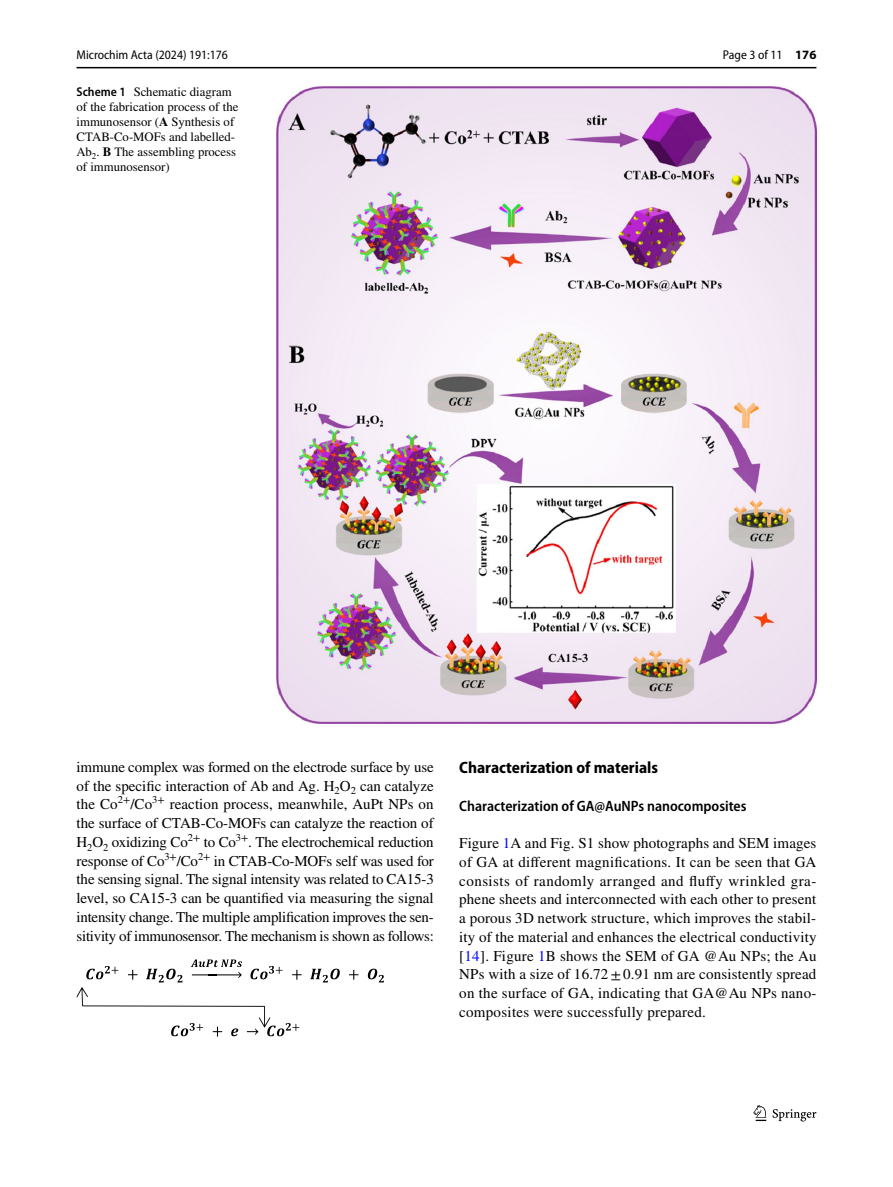
<style>
.page{position:relative;width:893px;height:1187px;background:#fff}
.page>*{position:absolute;margin:0;border:0;box-sizing:border-box;transform-origin:0 0}
.t1{font:700 semi-condensed 16.5px "Myriad Pro";color:#000}
.t2{font:15px/18.8px "STIX";letter-spacing:-.01em;color:#000;text-align:justify}
.t3{font:600 semi-condensed 15px "Myriad Pro";color:#000}
.t4{font:12.75px/15px "STIX";color:#000}
.t5{font:semi-condensed 12.75px "Myriad Pro";color:#000}
.s1{font-weight:700;font-stretch:normal}
.s2{font-family:"Myriad Pro";font-weight:600;font-stretch:semi-condensed}
.s3{font-weight:700}
.s4{color:#00f}
</style>
<div class="page">
<hr style="left:77px;top:67px;width:739px;height:1px;background:#000">
<svg style="left:753px;top:1105px;width:13px;height:15px"></svg>
<svg style="left:773px;top:1109px;width:43px;height:12px"></svg>
<svg style="left:310px;top:968px;width:30px;height:14px"></svg>
<svg style="left:349px;top:969px;width:9px;height:10px"></svg>
<svg style="left:368px;top:968px;width:16px;height:14px"></svg>
<svg style="left:77px;top:959px;width:225px;height:77px"></svg>
<img style="left:276px;top:87px;width:540px;height:636px">
<p class="t5" style="left:77px;top:48px;width:153px">Microchim Acta (2024) 191:176</p>
<p class="t5" style="left:723px;top:48px;width:95px">Page 3 of 11 <span class="s1">176</span></p>
<p class="t4" style="left:77px;top:85px;width:163px"><span class="s2">Scheme 1</span> Schematic diagram of the fabrication process of the immunosensor (<span class="s3">A</span> Synthesis of<br>CTAB-Co-MOFs and labelled-<br>Ab<sub>2</sub>. <span class="s3">B</span> The assembling process of immunosensor)</p>
<p class="t2" style="left:77px;top:758px;width:359px">immune complex was formed on the electrode surface by use of the specific interaction of Ab and Ag. H<sub>2</sub>O<sub>2</sub> can catalyze the Co<sup>2+</sup>/Co<sup>3+</sup> reaction process, meanwhile, AuPt NPs on the surface of CTAB-Co-MOFs can catalyze the reaction of H<sub>2</sub>O<sub>2</sub> oxidizing Co<sup>2+</sup> to Co<sup>3+</sup>. The electrochemical reduction response of Co<sup>3+</sup>/Co<sup>2+</sup> in CTAB-Co-MOFs self was used for the sensing signal. The signal intensity was related to CA15-3 level, so CA15-3 can be quantified via measuring the signal intensity change. The multiple amplification improves the sen&shy;sitivity of immunosensor. The mechanism is shown as follows:</p>
<p class="t1" style="left:459px;top:758px;width:200px">Characterization of materials</p>
<p class="t3" style="left:459px;top:797px;width:289px">Characterization of GA@AuNPs nanocomposites</p>
<p class="t2" style="left:459px;top:834px;width:359px">Figure <span class="s4">1</span>A and Fig. S1 show photographs and SEM images of GA at different magnifications. It can be seen that GA consists of randomly arranged and fluffy wrinkled gra&shy;phene sheets and interconnected with each other to present a porous 3D network structure, which improves the stabil&shy;ity of the material and enhances the electrical conductivity [<span class="s4">14</span>]. Figure <span class="s4">1</span>B shows the SEM of GA @Au NPs; the Au NPs with a size of 16.72±0.91 nm are consistently spread on the surface of GA, indicating that GA@Au NPs nano&shy;composites were successfully prepared.</p>
</div>
